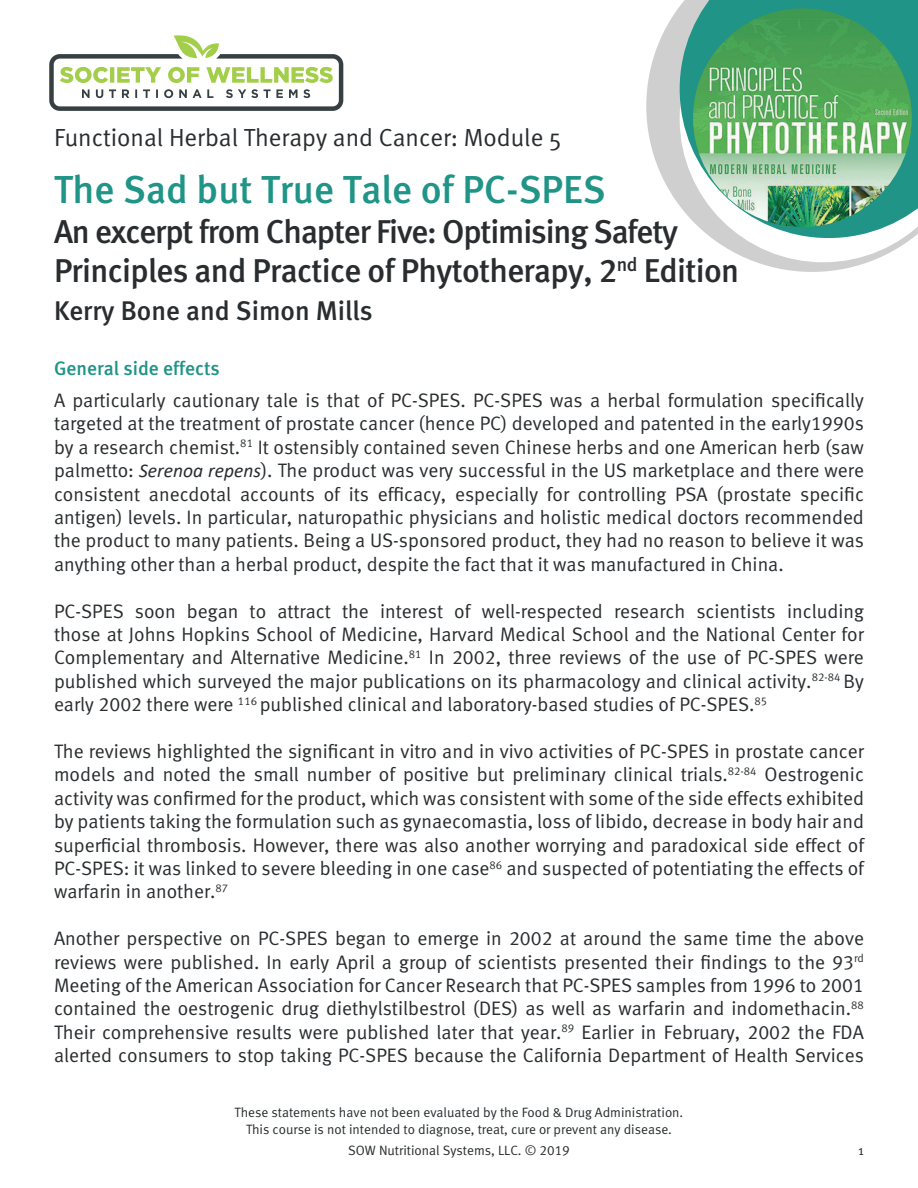
<style>
.page{position:relative;width:918px;height:1188px;background:#fff}
.page>*{position:absolute;margin:0;border:0;box-sizing:border-box;transform-origin:0 0}
.t1{font:39px "Meta Medium LF";color:#1f9487}
.t2{font:33px "Meta Medium LF";letter-spacing:-.02em;color:#292d2f}
.t3{font:27px "Meta Medium LF";color:#292d2f}
.t4{font:24.75px "Meta Normal";color:#292d2f}
.t5{font:19.5px/23.4px "Meta Normal LF";color:#292d2f;text-align:justify}
.t6{font:19.5px "Meta Medium LF";color:#1f9487}
.t7{font:13.5px/16.2px "Meta Normal LF";color:#292d2f;text-align:center}
.t8{font:13.5px "Meta Normal";color:#292d2f}
.s1{font-family:"Calibri";font-style:italic}
</style>
<div class="page">
<svg style="left:646px;top:6px;width:222px;height:266px"></svg>
<svg style="left:680px;top:238px;width:232px;height:24px"></svg>
<svg style="left:680px;top:0;width:238px;height:238px;fill:#1f9487"></svg>
<img style="left:693px;top:19px;width:219px;height:208px">
<svg style="left:49px;top:35px;width:294px;height:76px"></svg>
<p class="t4" style="left:54px;top:123px;width:509px">Functional Herbal Therapy and Cancer: Module 5</p>
<p class="t1" style="left:54px;top:167px;width:553px">The Sad but True Tale of PC-SPES</p>
<p class="t2" style="left:54px;top:212px;width:626px">An excerpt from Chapter Five: Optimising Safety</p>
<p class="t2" style="left:54px;top:252px;width:687px">Principles and Practice of Phytotherapy, 2<sup>nd</sup> Edition</p>
<p class="t3" style="left:54px;top:295px;width:320px">Kerry Bone and Simon Mills</p>
<p class="t6" style="left:54px;top:357px;width:167px">General side effects</p>
<p class="t5" style="left:54px;top:388px;width:812px">A particularly cautionary tale is that of PC-SPES. PC-SPES was a herbal formulation specifically targeted at the treatment of prostate cancer (hence PC) developed and patented in the early1990s by a research chemist.<sup>81</sup> It ostensibly contained seven Chinese herbs and one American herb (saw palmetto: <span class="s1">Serenoa repens</span>). The product was very successful in the US marketplace and there were consistent anecdotal accounts of its efficacy, especially for controlling PSA (prostate specific antigen) levels. In particular, naturopathic physicians and holistic medical doctors recommended the product to many patients. Being a US-sponsored product, they had no reason to believe it was anything other than a herbal product, despite the fact that it was manufactured in China.</p>
<p class="t5" style="left:54px;top:599px;width:812px">PC-SPES soon began to attract the interest of well-respected research scientists including those at Johns Hopkins School of Medicine, Harvard Medical School and the National Center for Complementary and Alternative Medicine.<sup>81</sup> In 2002, three reviews of the use of PC-SPES were published which surveyed the major publications on its pharmacology and clinical activity.<sup>82-84</sup> By early 2002 there were <sup>116</sup> published clinical and laboratory-based studies of PC-SPES.<sup>85</sup></p>
<p class="t5" style="left:54px;top:739px;width:812px">The reviews highlighted the significant in vitro and in vivo activities of PC-SPES in prostate cancer models and noted the small number of positive but preliminary clinical trials.<sup>82-84</sup> Oestrogenic activity was confirmed for the product, which was consistent with some of the side effects exhibited by patients taking the formulation such as gynaecomastia, loss of libido, decrease in body hair and superficial thrombosis. However, there was also another worrying and paradoxical side effect of PC-SPES: it was linked to severe bleeding in one case<sup>86</sup> and suspected of potentiating the effects of warfarin in another.<sup>87</sup></p>
<p class="t5" style="left:54px;top:927px;width:812px">Another perspective on PC-SPES began to emerge in 2002 at around the same time the above reviews were published. In early April a group of scientists presented their findings to the 93<sup>rd </sup>Meeting of the American Association for Cancer Research that PC-SPES samples from 1996 to 2001 contained the oestrogenic drug diethylstilbestrol (DES) as well as warfarin and indomethacin.<sup>88<br></sup>Their comprehensive results were published later that year.<sup>89</sup> Earlier in February, 2002 the FDA alerted consumers to stop taking PC-SPES because the California Department of Health Services</p>
<p class="t7" style="left:235px;top:1104px;width:450px">These statements have not been evaluated by the Food &amp; Drug Administration.<br>This course is not intended to diagnose, treat, cure or prevent any disease.</p>
<p class="t7" style="left:348px;top:1142px;width:223px">SOW Nutritional Systems, LLC. © 2019</p>
<p class="t8" style="left:858px;top:1143px;width:7px">1</p>
</div>
